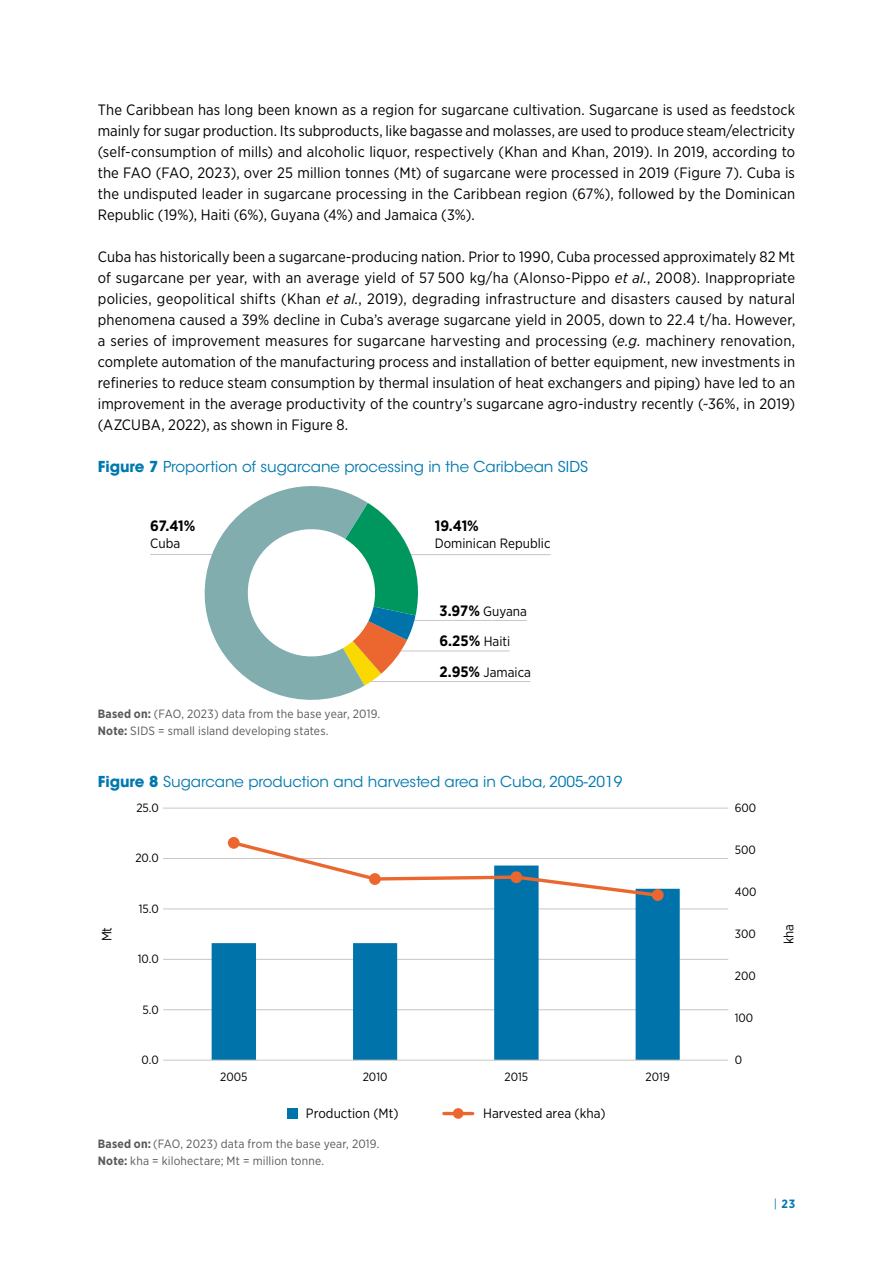
<style>
.page{position:relative;width:893px;height:1263px;background:#fff}
.page>*{position:absolute;margin:0;border:0;box-sizing:border-box;transform-origin:0 0}
.t1{font:15px/21px "Gotham Narrow";letter-spacing:.005em;color:#000;text-align:justify}
.t2{font:15px "ITC Avant Garde Std";color:#0078ae}
.t3{font:700 15px "Gotham Narrow";letter-spacing:-.015em;color:#000}
.t4{font:13.5px "Gotham Narrow";color:#000}
.t5{font:12px/17.7px "Gotham Narrow";letter-spacing:.015em;color:#58595b}
.t6{font:12px "Gotham Narrow";color:#000}
.t7{font:700 12px "Gotham Narrow";color:#0078ae}
.s1{font-style:italic}
.s2{font-weight:700}
.s3{font-weight:700;font-size:15px}
.s4{font-weight:400;font-size:13.5px}
.s5{font-weight:400}
</style>
<div class="page">
<hr style="left:312px;top:620px;width:215px;height:1px;background:#c6c6c6">
<hr style="left:312px;top:651px;width:198px;height:1px;background:#c6c6c6">
<hr style="left:312px;top:681px;width:218px;height:1px;background:#c6c6c6">
<hr style="left:150px;top:554px;width:74px;height:1px;background:#c6c6c6">
<hr style="left:387px;top:554px;width:163px;height:1px;background:#c6c6c6">
<svg style="left:204px;top:486px;width:221px;height:214px"></svg>
<hr style="left:163px;top:808px;width:565px;height:1px;background:#c6c6c6">
<hr style="left:163px;top:858px;width:565px;height:1px;background:#c6c6c6">
<hr style="left:163px;top:908px;width:565px;height:1px;background:#c6c6c6">
<hr style="left:163px;top:959px;width:565px;height:1px;background:#c6c6c6">
<hr style="left:163px;top:1009px;width:565px;height:1px;background:#c6c6c6">
<svg style="left:212px;top:888px;width:468px;height:172px"></svg>
<hr style="left:163px;top:1060px;width:565px;height:1px;background:#c6c6c6">
<svg style="left:230px;top:840px;width:431px;height:59px"></svg>
<div style="left:228px;top:837px;width:11px;height:11px;background:#ec672f;border-radius:50%"></div>
<div style="left:228px;top:837px;width:12px;height:12px;border:1px solid #ec672f;border-radius:50%"></div>
<div style="left:370px;top:874px;width:10px;height:10px;background:#ec672f;border-radius:50%"></div>
<div style="left:369px;top:873px;width:12px;height:12px;border:1px solid #ec672f;border-radius:50%"></div>
<div style="left:511px;top:872px;width:11px;height:10px;background:#ec672f;border-radius:50%"></div>
<div style="left:510px;top:871px;width:12px;height:12px;border:1px solid #ec672f;border-radius:50%"></div>
<div style="left:652px;top:890px;width:11px;height:10px;background:#ec672f;border-radius:50%"></div>
<div style="left:652px;top:889px;width:12px;height:12px;border:1px solid #ec672f;border-radius:50%"></div>
<div style="left:287px;top:1108px;width:11px;height:11px;background:#0073ab"></div>
<hr style="left:444px;top:1112px;width:29px;height:3px;background:#ec672f">
<div style="left:453px;top:1108px;width:10px;height:11px;background:#ec672f;border-radius:50%"></div>
<div style="left:454px;top:1109px;width:8px;height:9px;border:1px solid #ec672f;border-radius:50%"></div>
<p class="t1" style="left:98px;top:98px;width:699px">The Caribbean has long been known as a region for sugarcane cultivation. Sugarcane is used as feedstock mainly for sugar production. Its subproducts, like bagasse and molasses, are used to produce steam/electricity (self-consumption of mills) and alcoholic liquor, respectively (Khan and Khan, 2019). In 2019, according to the FAO (FAO, 2023), over 25 million tonnes (Mt) of sugarcane were processed in 2019 (Figure 7). Cuba is the undisputed leader in sugarcane processing in the Caribbean region (67%), followed by the Dominican Republic (19%), Haiti (6%), Guyana (4%) and Jamaica (3%).</p>
<p class="t1" style="left:98px;top:245px;width:699px">Cuba has historically been a sugarcane-producing nation. Prior to 1990, Cuba processed approximately 82 Mt of sugarcane per year, with an average yield of 57 500 kg/ha (Alonso-Pippo <span class="s1">et al.</span>, 2008). Inappropriate policies, geopolitical shifts (Khan <span class="s1">et al.</span>, 2019), degrading infrastructure and disasters caused by natural phenomena caused a 39% decline in Cuba’s average sugarcane yield in 2005, down to 22.4 t/ha. However, a series of improvement measures for sugarcane harvesting and processing (<span class="s1">e.g.</span> machinery renovation, complete automation of the manufacturing process and installation of better equipment, new investments in refineries to reduce steam consumption by thermal insulation of heat exchangers and piping) have led to an improvement in the average productivity of the country’s sugarcane agro-industry recently (~36%, in 2019) (AZCUBA, 2022), as shown in Figure 8.</p>
<p class="t2" style="left:98px;top:457px;width:492px"><span class="s2">Figure 7</span> Proportion of sugarcane processing in the Caribbean SIDS</p>
<p class="t3" style="left:150px;top:516px;width:47px">67.41%</p>
<p class="t4" style="left:150px;top:534px;width:32px">Cuba</p>
<p class="t3" style="left:435px;top:516px;width:46px">19.41%</p>
<p class="t4" style="left:435px;top:534px;width:117px">Dominican Republic</p>
<p class="t4" style="left:440px;top:602px;width:89px"><span class="s3">3.97%</span> Guyana</p>
<p class="t3" style="left:440px;top:631px;width:72px">6.25% <span class="s4">Haiti</span></p>
<p class="t4" style="left:440px;top:663px;width:93px"><span class="s3">2.95%</span> Jamaica</p>
<p class="t5" style="left:98px;top:704px;width:284px"><span class="s2">Based on:</span> (FAO, 2023) data from the base year, 2019.<br><span class="s2">Note:</span> SIDS = small island developing states.</p>
<p class="t2" style="left:98px;top:772px;width:526px"><span class="s2">Figure 8</span> Sugarcane production and harvested area in Cuba, 2005-2019</p>
<p class="t6" style="left:136px;top:800px;width:24px">25.0</p>
<p class="t6" style="left:135px;top:851px;width:25px">20.0</p>
<p class="t4" style="left:98px;top:941px;width:16px;rotate:-90deg">Mt</p>
<p class="t6" style="left:139px;top:901px;width:22px">15.0</p>
<p class="t6" style="left:138px;top:951px;width:23px">10.0</p>
<p class="t6" style="left:143px;top:1002px;width:18px">5.0</p>
<p class="t6" style="left:142px;top:1052px;width:19px">0.0</p>
<p class="t6" style="left:220px;top:1070px;width:29px">2005</p>
<p class="t6" style="left:363px;top:1070px;width:26px">2010</p>
<p class="t6" style="left:504px;top:1070px;width:25px">2015</p>
<p class="t6" style="left:646px;top:1070px;width:26px">2019</p>
<p class="t4" style="left:306px;top:1105px;width:94px">Production (Mt)</p>
<p class="t4" style="left:483px;top:1105px;width:124px">Harvested area (kha)</p>
<p class="t5" style="left:98px;top:1134px;width:283px"><span class="s2">Based on:</span>(FAO, 2023) data from the base year, 2019.<br><span class="s2">Note:</span> kha = kilohectare; Mt = million tonne.</p>
<p class="t6" style="left:735px;top:800px;width:23px">600</p>
<p class="t6" style="left:735px;top:842px;width:23px">500</p>
<p class="t6" style="left:735px;top:884px;width:23px">400</p>
<p class="t6" style="left:735px;top:926px;width:23px">300</p>
<p class="t6" style="left:735px;top:968px;width:22px">200</p>
<p class="t6" style="left:735px;top:1010px;width:20px">100</p>
<p class="t6" style="left:735px;top:1052px;width:9px">0</p>
<p class="t4" style="left:780px;top:944px;width:22px;rotate:-90deg">kha</p>
<p class="t7" style="left:774px;top:1196px;width:23px"><span class="s5">|</span> 23</p>
</div>
